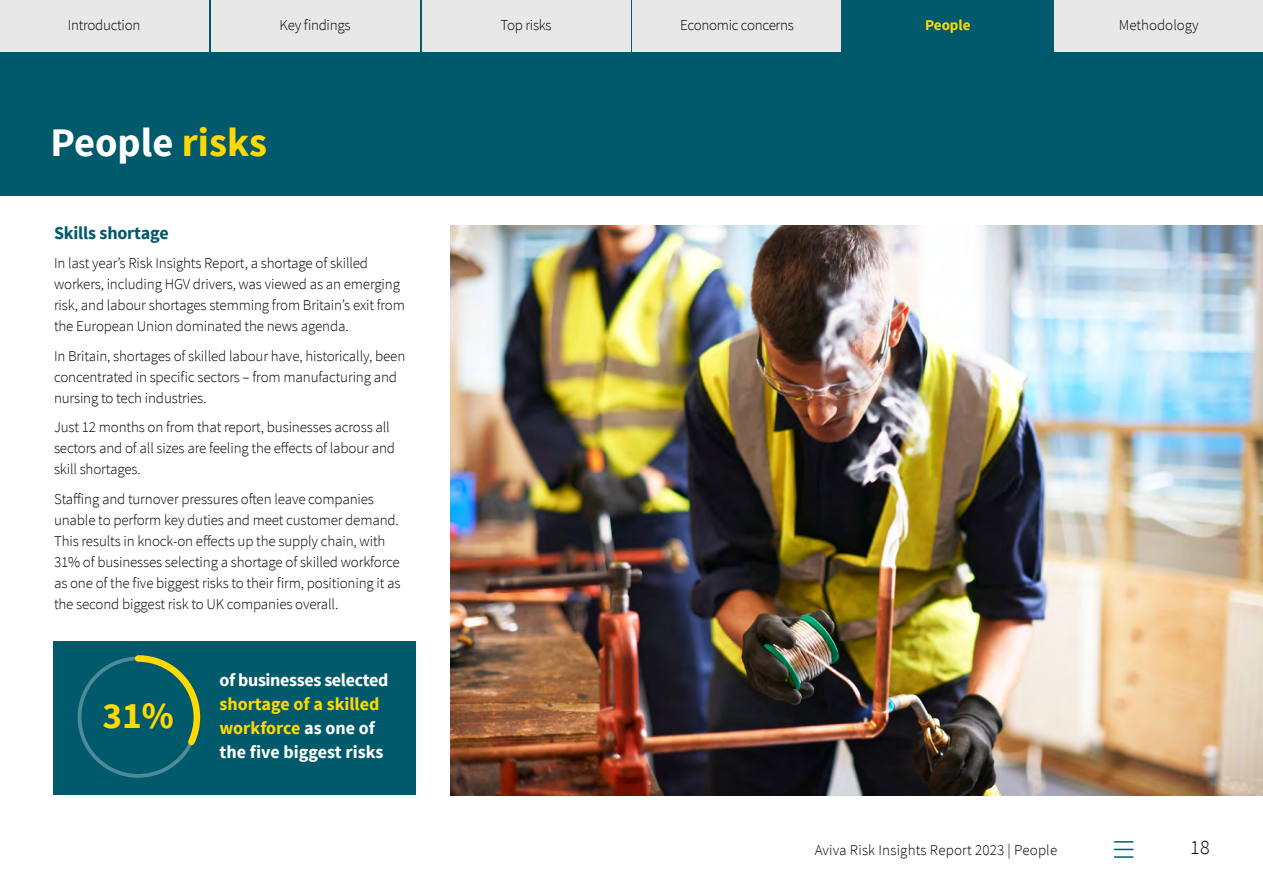
<style>
.page{position:relative;width:1263px;height:893px;background:#fff}
.page>*{position:absolute;margin:0;border:0;box-sizing:border-box;transform-origin:0 0}
.t1{font:700 40.5px "Source Sans Pro";color:#fff}
.t2{font:700 37.2px "Source Sans Pro";color:#ffd900}
.t3{font:300 20.1px "Source Sans Pro";color:#000}
.t4{font:700 18px/24px "Source Sans Pro";color:#ffd900}
.t5{font:700 18px "Source Sans Pro";letter-spacing:-.02em;color:#fff}
.t6{font:700 18px "Source Sans Pro";letter-spacing:-.01em;color:#005a6c}
.t7{font:300 15px/21px "Source Sans Pro";letter-spacing:-.01em;color:#000}
.t8{font:300 15px "Source Sans Pro";letter-spacing:.01em;color:#000}
.t9{font:700 15px "Source Sans Pro";color:#ffd900}
.s1{color:#ffd900}
.s2{color:#fff}
</style>
<div class="page">
<div style="left:0;top:52px;width:1263px;height:144px;background:#005a6c"></div>
<svg style="left:1114px;top:841px;width:19px;height:2px"></svg>
<svg style="left:1114px;top:849px;width:19px;height:1px"></svg>
<svg style="left:1114px;top:856px;width:19px;height:2px"></svg>
<img style="left:450px;top:225px;width:813px;height:570px">
<div style="left:53px;top:641px;width:363px;height:153px;background:#005a6c"></div>
<div style="left:78px;top:657px;width:121px;height:121px;border:4px solid #fff;border-radius:50%"></div>
<svg style="left:132px;top:655px;width:69px;height:96px"></svg>
<div style="left:0;top:0;width:208px;height:52px;background:#e8e8e8"></div>
<div style="left:211px;top:0;width:208px;height:52px;background:#e8e8e8"></div>
<div style="left:422px;top:0;width:208px;height:52px;background:#e8e8e8"></div>
<div style="left:633px;top:0;width:208px;height:52px;background:#e8e8e8"></div>
<div style="left:844px;top:0;width:208px;height:52px;background:#005a6c"></div>
<div style="left:1054px;top:0;width:209px;height:52px;background:#e8e8e8"></div>
<p class="t7" style="left:68px;top:15px;width:74px">Introduction</p>
<p class="t7" style="left:280px;top:15px;width:72px">Key findings</p>
<p class="t7" style="left:500px;top:15px;width:53px">Top risks</p>
<p class="t7" style="left:680px;top:15px;width:115px">Economic concerns</p>
<p class="t9" style="left:925px;top:16px;width:47px">People</p>
<p class="t7" style="left:1119px;top:15px;width:81px">Methodology</p>
<h1 class="t1" style="left:50px;top:117px;width:218px">People <span class="s1">risks</span></h1>
<p class="t6" style="left:54px;top:221px;width:116px">Skills shortage</p>
<p class="t7" style="left:54px;top:253px;width:352px">In last year’s Risk Insights Report, a shortage of skilled workers, including HGV drivers, was viewed as an emerging risk, and labour shortages stemming from Britain’s exit from the European Union dominated the news agenda.</p>
<p class="t7" style="left:54px;top:345px;width:353px">In Britain, shortages of skilled labour have, historically, been concentrated in specific sectors – from manufacturing and nursing to tech industries.</p>
<p class="t7" style="left:54px;top:417px;width:343px">Just 12 months on from that report, businesses across all sectors and of all sizes are feeling the effects of labour and skill shortages.</p>
<p class="t7" style="left:54px;top:488px;width:348px">Staffing and turnover pressures often leave companies unable to perform key duties and meet customer demand.<br>This results in knock-on effects up the supply chain, with 31% of businesses selecting a shortage of skilled workforce as one of the five biggest risks to their firm, positioning it as the second biggest risk to UK companies overall.</p>
<h2 class="t2" style="left:103px;top:692px;width:73px">31%</h2>
<p class="t5" style="left:219px;top:669px;width:170px">of businesses selected</p>
<p class="t4" style="left:219px;top:693px;width:166px">shortage of a skilled workforce <span class="s2">as one of the five biggest risks</span></p>
<p class="t8" style="left:815px;top:841px;width:244px">Aviva Risk Insights Report 2023 | People</p>
<h3 class="t3" style="left:1190px;top:835px;width:21px">18</h3>
</div>
